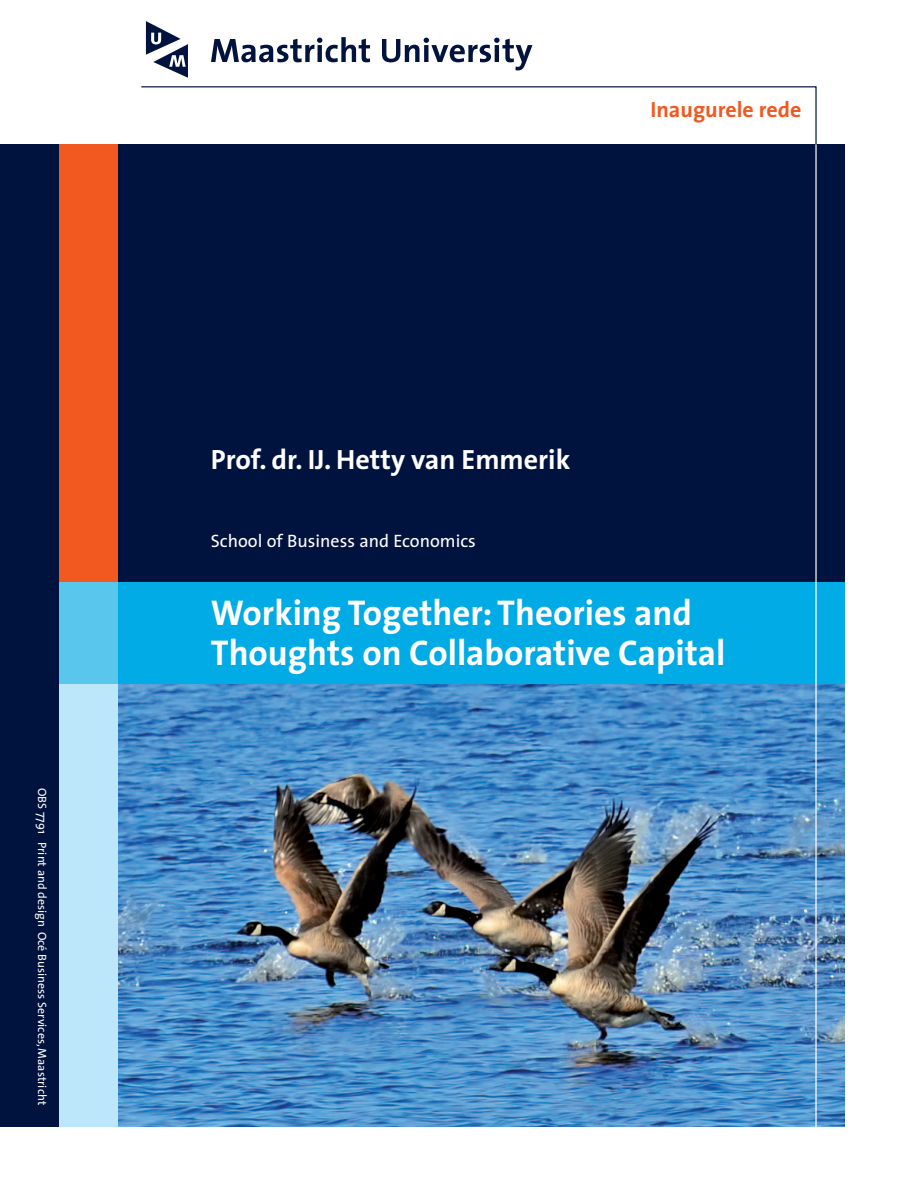
<style>
.page{position:relative;width:906px;height:1182px;background:#fff}
.page>*{position:absolute;margin:0;border:0;box-sizing:border-box;transform-origin:0 0}
.t1{font:700 36px/40px "The Sans";color:#fff}
.t2{font:700 28px "The Sans";color:#fff}
.t3{font:700 22px "The Sans";color:#f15921}
.t4{font:18px "The Sans";color:#fff}
.t5{font:12px "The Sans";color:#fff}
</style>
<div class="page">
<img style="left:117px;top:683px;width:727px;height:444px">
<div style="left:117px;top:144px;width:727px;height:491px;background:#00133e"></div>
<div style="left:0;top:144px;width:59px;height:983px;background:#00133e"></div>
<div style="left:59px;top:144px;width:58px;height:473px;background:#f15921"></div>
<svg style="left:141px;top:86px;width:675px;height:58px"></svg>
<svg style="left:211px;top:37px;width:159px;height:25px"></svg>
<svg style="left:382px;top:38px;width:150px;height:32px"></svg>
<svg style="left:146px;top:21px;width:42px;height:57px"></svg>
<div style="left:59px;top:582px;width:785px;height:101px;background:#00abe6"></div>
<div style="left:59px;top:683px;width:58px;height:444px;background:#bce6fa"></div>
<div style="left:59px;top:582px;width:58px;height:101px;background:#59c6ee"></div>
<hr style="left:815px;top:144px;width:1px;height:1038px;background:#fff">
<p class="t5" style="left:52px;top:788px;width:318px;rotate:90deg">OBS 7791 Print and design Océ Business Services, Maastricht</p>
<p class="t3" style="left:650px;top:92px;width:152px">Inaugurele rede</p>
<p class="t2" style="left:211px;top:436px;width:361px">Prof. dr. IJ. Hetty van Emmerik</p>
<p class="t4" style="left:211px;top:526px;width:266px">School of Business and Economics</p>
<p class="t1" style="left:211px;top:592px;width:516px">Working Together: Theories and<br>Thoughts on Collaborative Capital</p>
</div>
